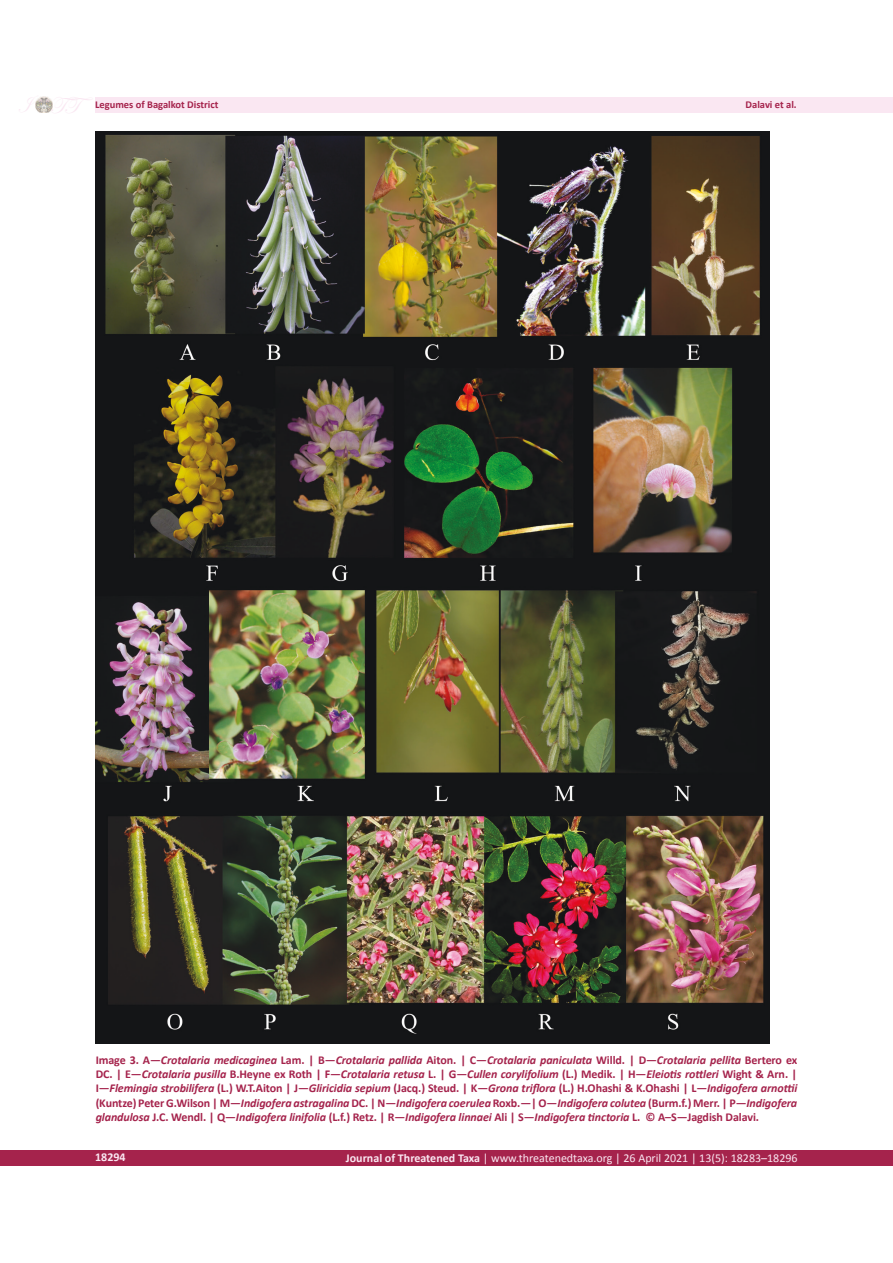
<style>
.page{position:relative;width:893px;height:1263px;background:#fff}
.page>*{position:absolute;margin:0;border:0;box-sizing:border-box;transform-origin:0 0}
.t1{font:12px/14.4px "Calibri Bold Italic 2";letter-spacing:-.005em;color:#a5234c;text-align:justify}
.t2{font:12px "Calibri 3";color:#fae7f2}
.t3{font:700 12px "Calibri";color:#fae7f2}
.t4{font:10.5px "Calibri Bold 2";color:#a5234c}
.s1{font-family:"Calibri";font-weight:700}
.s2{font-family:"Calibri Bold 2"}
</style>
<div class="page">
<div style="left:95px;top:97px;width:797px;height:16px;background:#fae7f2"></div>
<svg style="left:892px;top:97px;width:1px;height:16px"></svg>
<div style="left:0;top:1150px;width:892px;height:16px;background:#a5234c"></div>
<svg style="left:892px;top:1150px;width:1px;height:16px"></svg>
<img style="left:36px;top:96px;width:17px;height:17px">
<img style="left:96px;top:132px;width:673px;height:911px">
<p class="t4" style="left:95px;top:98px;width:125px">Legumes of Bagalkot District</p>
<p class="t4" style="left:746px;top:98px;width:53px">Dalavi et al.</p>
<p class="t1" style="left:96px;top:1052px;width:703px"><span class="s1">Image 3. A—</span>Crotalaria medicaginea <span class="s1">Lam. | B—</span>Crotalaria pallida <span class="s1">Aiton. | C—</span>Crotalaria paniculata <span class="s1">Willd. | D—</span>Crotalaria pellita <span class="s1">Bertero ex DC. | E—</span>Crotalaria pusilla <span class="s1">B.Heyne ex Roth | F—</span>Crotalaria retusa <span class="s1">L. | G—</span>Cullen corylifolium <span class="s1">(L.) Medik. | H—</span>Eleiotis rottleri <span class="s1">Wight &amp; Arn. | I—</span>Flemingia strobilifera <span class="s1">(L.) W.T.Aiton | J—</span>Gliricidia sepium <span class="s1">(Jacq.) Steud. | K—</span>Grona triflora <span class="s1">(L.) H.Ohashi &amp; K.Ohashi | L—</span>Indigofera arnottii <span class="s1">(Kuntze) Peter G.Wilson | M—</span>Indigofera astragalina <span class="s1">DC. | N—</span>Indigofera coerulea <span class="s1">Roxb.—| O—</span>Indigofera colutea <span class="s1">(Burm.f.) Merr. | P—</span>Indigofera glandulosa <span class="s1">J.C. Wendl. | Q—</span>Indigofera linifolia <span class="s1">(L.f.) Retz. | R—</span>Indigofera linnaei <span class="s1">Ali | S—</span>Indigofera tinctoria <span class="s1">L. © A–S—Jagdish Dalavi.</span></p>
<p class="t3" style="left:95px;top:1149px;width:32px">18294</p>
<p class="t2" style="left:346px;top:1150px;width:453px"><span class="s2">Journal of Threatened Taxa</span> | www.threatenedtaxa.org | 26 April 2021 | 13(5): 18283–18296</p>
</div>
